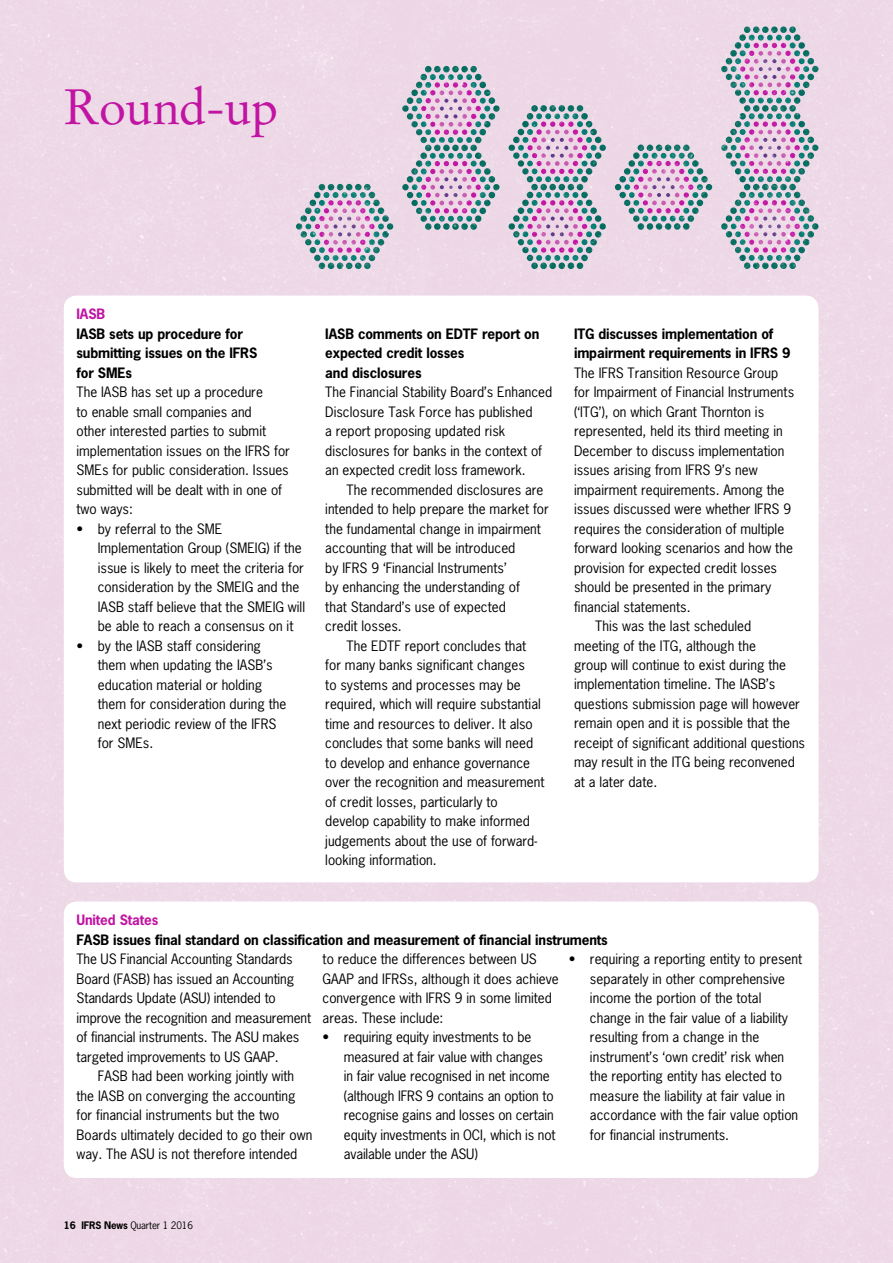
<style>
.page{position:relative;width:893px;height:1263px;background:#fff}
.page>*{position:absolute;margin:0;border:0;box-sizing:border-box;transform-origin:0 0}
.t1{font:49.5px "Stempel Garamond";letter-spacing:-.015em;color:#c114a2}
.t2{font:13.5px/19.5px "News Gothic";color:#000}
.t3{font:700 13.5px/19.5px "News Gothic";letter-spacing:-.01em;color:#000}
.t4{font:700 13.5px "News Gothic";letter-spacing:-.01em;color:#c114a2}
.t5{font:9.75px "News Gothic";letter-spacing:-.015em;color:#000}
.s1{font-weight:700}
</style>
<div class="page">
<img style="left:0;top:0;width:893px;height:1263px">
<div style="left:64px;top:296px;width:755px;height:586px;background:#fff;border-radius:13px"></div>
<div style="left:64px;top:901px;width:755px;height:277px;background:#fff;border-radius:13px"></div>
<h1 class="t1" style="left:64px;top:77px;width:216px">Round-up</h1>
<p class="t4" style="left:77px;top:305px;width:30px">IASB</p>
<p class="t3" style="left:77px;top:324px;width:182px">IASB sets up procedure for submitting issues on the IFRS for SMEs</p>
<p class="t2" style="left:77px;top:382px;width:215px">The IASB has set up a procedure<br>to enable small companies and<br>other interested parties to submit implementation issues on the IFRS for<br>SMEs for public consideration. Issues submitted will be dealt with in one of two ways:</p>
<p class="t2" style="left:98px;top:519px;width:209px;text-indent:-21px">• by referral to the SME Implementation Group (SMEIG) if the issue is likely to meet the criteria for consideration by the SMEIG and the IASB staff believe that the SMEIG will be able to reach a consensus on it</p>
<p class="t2" style="left:98px;top:636px;width:190px;text-indent:-21px">• by the IASB staff considering them when updating the IASB’s education material or holding them for consideration during the next periodic review of the IFRS for SMEs.</p>
<p class="t3" style="left:325px;top:324px;width:216px">IASB comments on EDTF report on expected credit losses<br>and disclosures</p>
<p class="t2" style="left:325px;top:382px;width:228px">The Financial Stability Board’s Enhanced Disclosure Task Force has published<br>a report proposing updated risk disclosures for banks in the context of an expected credit loss framework.</p>
<p class="t2" style="left:347px;top:480px;width:198px">The recommended disclosures are</p>
<p class="t2" style="left:325px;top:499px;width:225px">intended to help prepare the market for</p>
<p class="t2" style="left:325px;top:519px;width:217px">the fundamental change in impairment</p>
<p class="t2" style="left:325px;top:538px;width:192px">accounting that will be introduced</p>
<p class="t2" style="left:325px;top:558px;width:183px">by IFRS 9 ‘Financial Instruments’</p>
<p class="t2" style="left:325px;top:577px;width:196px">by enhancing the understanding of</p>
<p class="t2" style="left:325px;top:597px;width:182px">that Standard’s use of expected</p>
<p class="t2" style="left:325px;top:616px;width:78px">credit losses.</p>
<p class="t2" style="left:347px;top:636px;width:181px">The EDTF report concludes that</p>
<p class="t2" style="left:325px;top:655px;width:201px">for many banks significant changes</p>
<p class="t2" style="left:325px;top:675px;width:197px">to systems and processes may be</p>
<p class="t2" style="left:325px;top:694px;width:217px">required, which will require substantial</p>
<p class="t2" style="left:325px;top:714px;width:209px">time and resources to deliver. It also</p>
<p class="t2" style="left:325px;top:733px;width:209px">concludes that some banks will need</p>
<p class="t2" style="left:325px;top:753px;width:206px">to develop and enhance governance</p>
<p class="t2" style="left:325px;top:772px;width:221px">over the recognition and measurement</p>
<p class="t2" style="left:325px;top:792px;width:174px">of credit losses, particularly to</p>
<p class="t2" style="left:325px;top:811px;width:206px">develop capability to make informed</p>
<p class="t2" style="left:325px;top:831px;width:213px">judgements about the use of forward-</p>
<p class="t2" style="left:325px;top:850px;width:113px">looking information.</p>
<p class="t3" style="left:574px;top:323px;width:218px">ITG discusses implementation of impairment requirements in IFRS 9</p>
<p class="t2" style="left:574px;top:363px;width:206px">The IFRS Transition Resource Group</p>
<p class="t2" style="left:574px;top:382px;width:222px">for Impairment of Financial Instruments</p>
<p class="t2" style="left:574px;top:402px;width:192px">(‘ITG’), on which Grant Thornton is</p>
<p class="t2" style="left:574px;top:421px;width:210px">represented, held its third meeting in</p>
<p class="t2" style="left:574px;top:441px;width:212px">December to discuss implementation</p>
<p class="t2" style="left:574px;top:460px;width:185px">issues arising from IFRS 9’s new</p>
<p class="t2" style="left:574px;top:480px;width:212px">impairment requirements. Among the</p>
<p class="t2" style="left:574px;top:499px;width:219px">issues discussed were whether IFRS 9</p>
<p class="t2" style="left:574px;top:519px;width:212px">requires the consideration of multiple</p>
<p class="t2" style="left:574px;top:538px;width:220px">forward looking scenarios and how the</p>
<p class="t2" style="left:574px;top:557px;width:204px">provision for expected credit losses</p>
<p class="t2" style="left:574px;top:577px;width:199px">should be presented in the primary</p>
<p class="t2" style="left:574px;top:596px;width:118px">financial statements.</p>
<p class="t2" style="left:595px;top:616px;width:157px">This was the last scheduled</p>
<p class="t2" style="left:574px;top:635px;width:183px">meeting of the ITG, although the</p>
<p class="t2" style="left:574px;top:655px;width:213px">group will continue to exist during the</p>
<p class="t2" style="left:574px;top:674px;width:203px">implementation timeline. The IASB’s</p>
<p class="t2" style="left:574px;top:694px;width:227px">questions submission page will however</p>
<p class="t2" style="left:574px;top:713px;width:218px">remain open and it is possible that the</p>
<p class="t2" style="left:574px;top:733px;width:233px">receipt of significant additional questions</p>
<p class="t2" style="left:574px;top:752px;width:222px">may result in the ITG being reconvened</p>
<p class="t2" style="left:574px;top:772px;width:85px">at a later date.</p>
<p class="t4" style="left:77px;top:911px;width:83px">United States</p>
<p class="t3" style="left:77px;top:930px;width:533px">FASB issues final standard on classification and measurement of financial instruments</p>
<p class="t2" style="left:77px;top:949px;width:236px">The US Financial Accounting Standards Board (FASB) has issued an Accounting Standards Update (ASU) intended to improve the recognition and measurement of financial instruments. The ASU makes targeted improvements to US GAAP.</p>
<p class="t2" style="left:77px;top:1066px;width:237px;text-indent:21px">FASB had been working jointly with the IASB on converging the accounting for financial instruments but the two Boards ultimately decided to go their own way. The ASU is not therefore intended</p>
<p class="t2" style="left:323px;top:949px;width:237px">to reduce the differences between US GAAP and IFRSs, although it does achieve convergence with IFRS 9 in some limited areas. These include:</p>
<p class="t2" style="left:344px;top:1027px;width:213px;text-indent:-21px">• requiring equity investments to be measured at fair value with changes in fair value recognised in net income (although IFRS 9 contains an option to recognise gains and losses on certain equity investments in OCI, which is not available under the ASU)</p>
<p class="t2" style="left:590px;top:949px;width:214px;text-indent:-21px">• requiring a reporting entity to present separately in other comprehensive income the portion of the total change in the fair value of a liability resulting from a change in the instrument’s ‘own credit’ risk when the reporting entity has elected to measure the liability at fair value in accordance with the fair value option for financial instruments.</p>
<p class="t5" style="left:64px;top:1219px;width:131px"><span class="s1">16 IFRS News</span> Quarter 1 2016</p>
</div>
